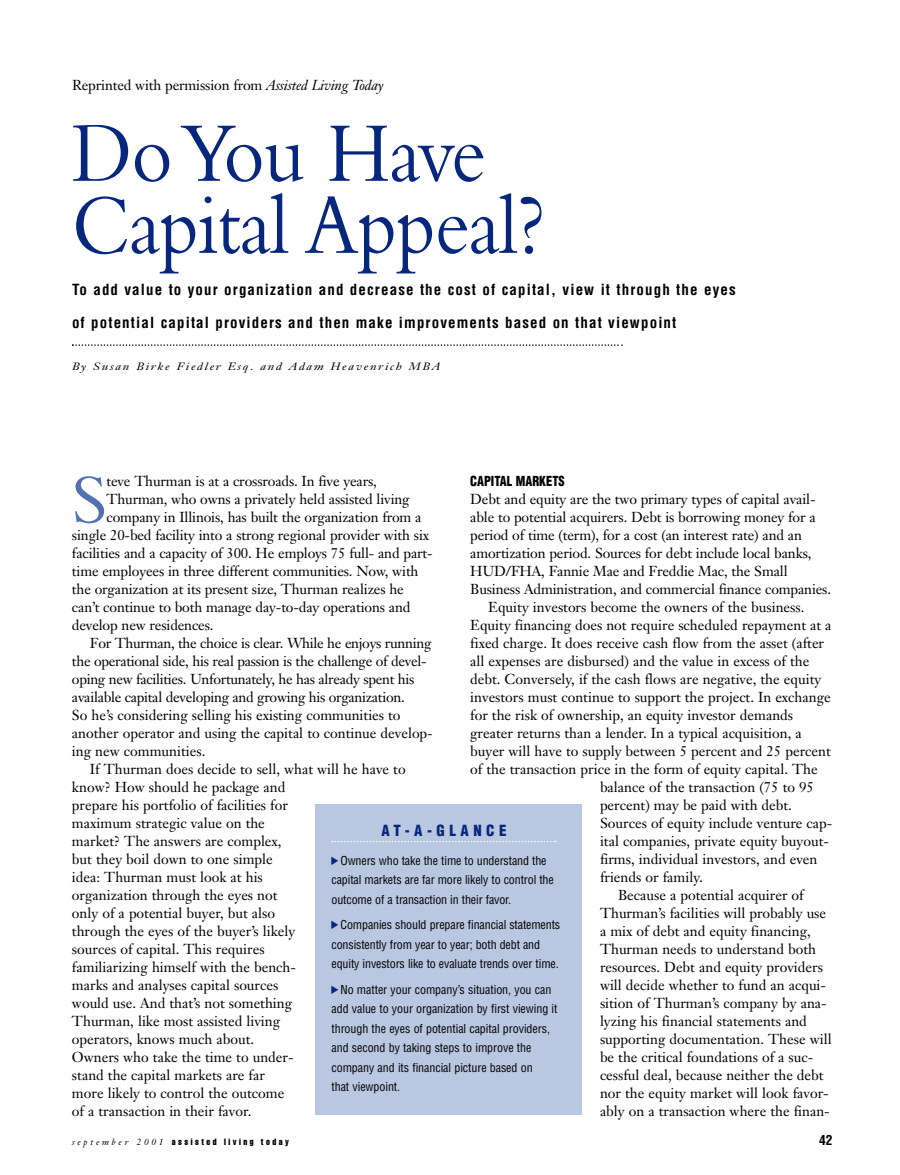
<style>
.page{position:relative;width:900px;height:1175px;background:#fff}
.page>*{position:absolute;margin:0;border:0;box-sizing:border-box;transform-origin:0 0}
.t1{font:88.5px/72px "Bembo";letter-spacing:-.015em;color:#06277d;scale:.9 1}
.t2{font:72.15px "Bembo";color:#5171b3}
.t3{font:700 condensed 15px "Helvetica";letter-spacing:.075em;color:#000}
.t4{font:900 condensed 15px "Helvetica";letter-spacing:.3em;color:#06277d}
.t5{font:14.25px "Janson Text";color:#000}
.t6{font:14.25px "Janson Text";letter-spacing:-.02em;color:#000}
.t7{font:900 condensed 13.5px "Helvetica";color:#000;scale:.92 1}
.t8{font:700 condensed 13.5px "Helvetica";color:#000}
.t9{font:condensed 12px/19.5px "Helvetica";letter-spacing:-.01em;color:#000}
.t10{font:italic 10.5px "Janson Text";letter-spacing:.13em;color:#000;scale:1.2 1}
.t11{font:extra-condensed 9px "Helvetica";letter-spacing:.28em;color:#000}
.s1{font-style:italic}
.s2{color:#06277d}
.s3{font-family:"Janson Text";font-style:italic;font-stretch:normal}
</style>
<div class="page">
<div style="left:316px;top:804px;width:266px;height:310px;background:#b9c7e0"></div>
<svg style="left:332px;top:840px;width:224px;height:2px"></svg>
<svg style="left:72px;top:344px;width:551px;height:2px"></svg>
<p class="t5" style="left:72px;top:79px;width:313px">Reprinted with permission from <span class="s1">Assisted Living Today</span></p>
<h1 class="t1" style="left:72px;top:125px;width:527px">Do You Have<br>Capital Appeal?</h1>
<p class="t3" style="left:72px;top:283px;width:665px">To add value to your organization and decrease the cost of capital, view it through the eyes</p>
<p class="t3" style="left:72px;top:316px;width:606px">of potential capital providers and then make improvements based on that viewpoint</p>
<p class="t10" style="left:72px;top:362px;width:308px">By Susan Birke Fiedler Esq. and Adam Heavenrich MBA</p>
<h2 class="t2" style="left:72px;top:473px;width:37px">S</h2>
<p class="t5" style="left:106px;top:475px;width:272px">teve Thurman is at a crossroads. In five years,</p>
<p class="t7" style="left:470px;top:476px;width:104px">CAPITAL MARKETS</p>
<p class="t5" style="left:470px;top:493px;width:347px">Debt and equity are the two primary types of capital avail-</p>
<p class="t5" style="left:470px;top:511px;width:347px">able to potential acquirers. Debt is borrowing money for a</p>
<p class="t5" style="left:470px;top:529px;width:333px">period of time (term), for a cost (an interest rate) and an</p>
<p class="t5" style="left:470px;top:547px;width:343px">amortization period. Sources for debt include local banks,</p>
<p class="t5" style="left:470px;top:565px;width:319px">HUD/FHA, Fannie Mae and Freddie Mac, the Small</p>
<p class="t5" style="left:470px;top:583px;width:362px">Business Administration, and commercial finance companies.</p>
<p class="t5" style="left:488px;top:601px;width:318px">Equity investors become the owners of the business.</p>
<p class="t5" style="left:470px;top:619px;width:363px">Equity financing does not require scheduled repayment at a</p>
<p class="t5" style="left:470px;top:637px;width:355px">fixed charge. It does receive cash flow from the asset (after</p>
<p class="t5" style="left:470px;top:655px;width:341px">all expenses are disbursed) and the value in excess of the</p>
<p class="t5" style="left:470px;top:673px;width:353px">debt. Conversely, if the cash flows are negative, the equity</p>
<p class="t5" style="left:470px;top:691px;width:362px">investors must continue to support the project. In exchange</p>
<p class="t5" style="left:470px;top:709px;width:324px">for the risk of ownership, an equity investor demands</p>
<p class="t5" style="left:470px;top:727px;width:333px">greater returns than a lender. In a typical acquisition, a</p>
<p class="t5" style="left:470px;top:745px;width:362px">buyer will have to supply between 5 percent and 25 percent</p>
<p class="t5" style="left:470px;top:763px;width:349px">of the transaction price in the form of equity capital. The</p>
<p class="t5" style="left:600px;top:781px;width:215px">balance of the transaction (75 to 95</p>
<p class="t5" style="left:600px;top:799px;width:193px">percent) may be paid with debt.</p>
<p class="t5" style="left:600px;top:817px;width:234px">Sources of equity include venture cap-</p>
<p class="t5" style="left:600px;top:835px;width:231px">ital companies, private equity buyout-</p>
<p class="t5" style="left:600px;top:853px;width:219px">firms, individual investors, and even</p>
<p class="t5" style="left:600px;top:871px;width:104px">friends or family.</p>
<p class="t5" style="left:618px;top:889px;width:187px">Because a potential acquirer of</p>
<p class="t5" style="left:600px;top:907px;width:228px">Thurman’s facilities will probably use</p>
<p class="t5" style="left:600px;top:925px;width:212px">a mix of debt and equity financing,</p>
<p class="t5" style="left:600px;top:943px;width:218px">Thurman needs to understand both</p>
<p class="t5" style="left:600px;top:961px;width:224px">resources. Debt and equity providers</p>
<p class="t5" style="left:600px;top:979px;width:228px">will decide whether to fund an acqui-</p>
<p class="t5" style="left:600px;top:997px;width:228px">sition of Thurman’s company by ana-</p>
<p class="t5" style="left:600px;top:1015px;width:208px">lyzing his financial statements and</p>
<p class="t5" style="left:600px;top:1033px;width:233px">supporting documentation. These will</p>
<p class="t5" style="left:600px;top:1051px;width:215px">be the critical foundations of a suc-</p>
<p class="t5" style="left:600px;top:1069px;width:225px">cessful deal, because neither the debt</p>
<p class="t5" style="left:600px;top:1087px;width:230px">nor the equity market will look favor-</p>
<p class="t5" style="left:600px;top:1105px;width:231px">ably on a transaction where the finan-</p>
<p class="t5" style="left:106px;top:493px;width:305px">Thurman, who owns a privately held assisted living</p>
<p class="t5" style="left:106px;top:511px;width:317px">company in Illinois, has built the organization from a</p>
<p class="t5" style="left:72px;top:529px;width:359px">single 20-bed facility into a strong regional provider with six</p>
<p class="t5" style="left:72px;top:547px;width:362px">facilities and a capacity of 300. He employs 75 full- and part-</p>
<p class="t5" style="left:72px;top:565px;width:348px">time employees in three different communities. Now, with</p>
<p class="t5" style="left:72px;top:583px;width:333px">the organization at its present size, Thurman realizes he</p>
<p class="t5" style="left:72px;top:601px;width:340px">can’t continue to both manage day-to-day operations and</p>
<p class="t5" style="left:72px;top:619px;width:143px">develop new residences.</p>
<p class="t6" style="left:90px;top:637px;width:343px">For Thurman, the choice is clear. While he enjoys running</p>
<p class="t6" style="left:72px;top:655px;width:356px">the operational side, his real passion is the challenge of devel-</p>
<p class="t6" style="left:72px;top:673px;width:344px">oping new facilities. Unfortunately, he has already spent his</p>
<p class="t6" style="left:72px;top:691px;width:334px">available capital developing and growing his organization.</p>
<p class="t5" style="left:72px;top:709px;width:330px">So he’s considering selling his existing communities to</p>
<p class="t5" style="left:72px;top:727px;width:362px">another operator and using the capital to continue develop-</p>
<p class="t5" style="left:72px;top:745px;width:135px">ing new communities.</p>
<p class="t5" style="left:90px;top:763px;width:317px">If Thurman does decide to sell, what will he have to</p>
<p class="t5" style="left:72px;top:781px;width:215px">know? How should he package and</p>
<p class="t5" style="left:72px;top:799px;width:217px">prepare his portfolio of facilities for</p>
<p class="t5" style="left:72px;top:817px;width:194px">maximum strategic value on the</p>
<p class="t5" style="left:72px;top:835px;width:211px">market? The answers are complex,</p>
<p class="t5" style="left:72px;top:853px;width:202px">but they boil down to one simple</p>
<p class="t5" style="left:72px;top:871px;width:192px">idea: Thurman must look at his</p>
<p class="t5" style="left:72px;top:889px;width:207px">organization through the eyes not</p>
<p class="t5" style="left:72px;top:907px;width:205px">only of a potential buyer, but also</p>
<p class="t5" style="left:72px;top:925px;width:225px">through the eyes of the buyer’s likely</p>
<p class="t5" style="left:72px;top:943px;width:194px">sources of capital. This requires</p>
<p class="t5" style="left:72px;top:961px;width:226px">familiarizing himself with the bench-</p>
<p class="t5" style="left:72px;top:979px;width:208px">marks and analyses capital sources</p>
<p class="t5" style="left:72px;top:997px;width:222px">would use. And that’s not something</p>
<p class="t5" style="left:72px;top:1015px;width:210px">Thurman, like most assisted living</p>
<p class="t5" style="left:72px;top:1033px;width:184px">operators, knows much about.</p>
<p class="t5" style="left:72px;top:1051px;width:223px">Owners who take the time to under-</p>
<p class="t5" style="left:72px;top:1069px;width:195px">stand the capital markets are far</p>
<p class="t5" style="left:72px;top:1087px;width:214px">more likely to control the outcome</p>
<p class="t5" style="left:72px;top:1105px;width:181px">of a transaction in their favor.</p>
<p class="t4" style="left:381px;top:825px;width:127px">AT-A-GLANCE</p>
<p class="t9" style="left:332px;top:851px;width:224px"><span class="s2">●</span> Owners who take the time to understand the capital markets are far more likely to control the outcome of a transaction in their favor.</p>
<p class="t9" style="left:332px;top:916px;width:230px"><span class="s2">●</span> Companies should prepare financial statements consistently from year to year; both debt and equity investors like to evaluate trends over time.</p>
<p class="t9" style="left:332px;top:980px;width:227px"><span class="s2">●</span> No matter your company’s situation, you can add value to your organization by first viewing it through the eyes of potential capital providers, and second by taking steps to improve the company and its financial picture based on<br>that viewpoint.</p>
<p class="t11" style="left:72px;top:1138px;width:218px"><span class="s3">september 2001</span> assisted living today</p>
<p class="t8" style="left:819px;top:1134px;width:15px">42</p>
</div>
